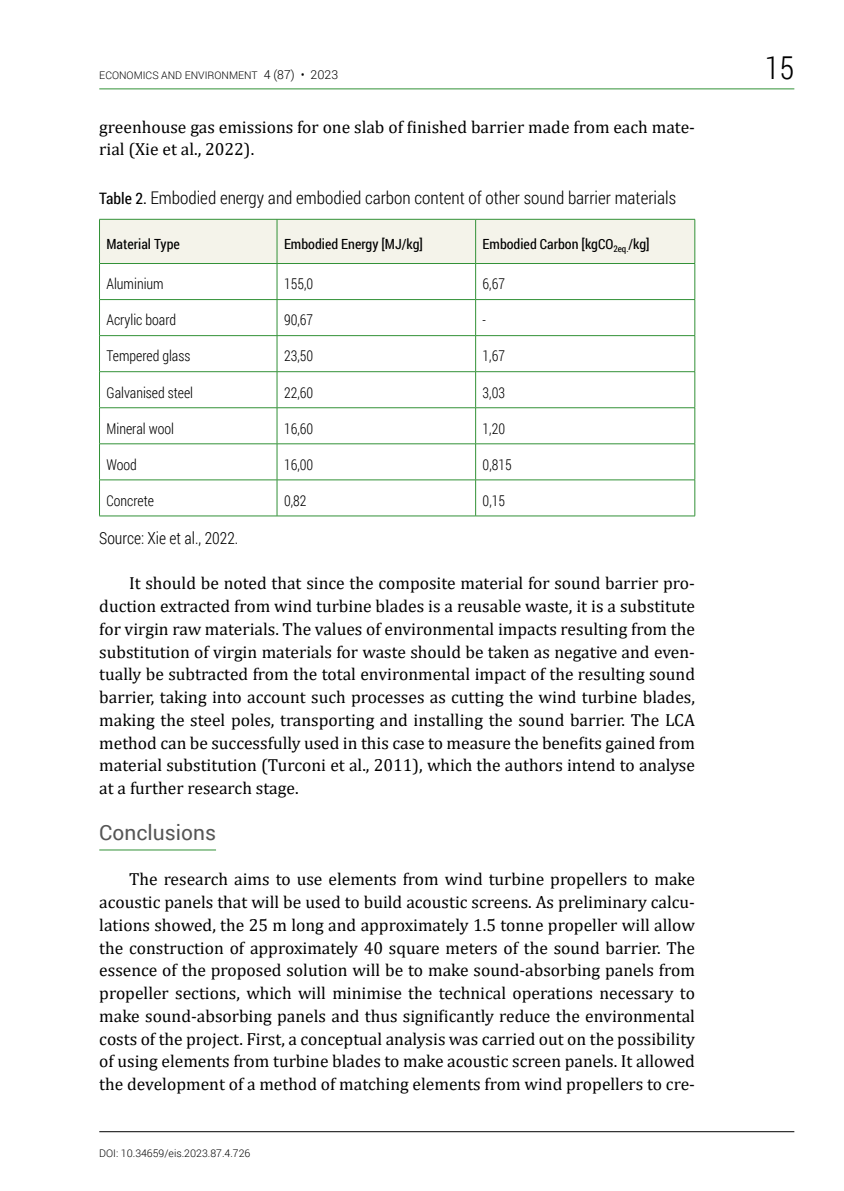
<style>
.page{position:relative;width:844px;height:1191px;background:#fff}
.page>*{position:absolute;margin:0;border:0;box-sizing:border-box;transform-origin:0 0}
.t1{font:300 31.5px "Roboto Condensed";color:#000}
.t2{font:21px "Roboto";color:#565656}
.t3{font:17.5px/22.8px "Cambria";color:#000;text-align:justify}
.t4{font:300 17.5px "Roboto Condensed";color:#000}
.t5{font:300 16.62px "Roboto Condensed";color:#000;scale:.96 1}
.t6{font:300 14.88px "Roboto Condensed";color:#000;scale:.95 1}
.t7{font:14px "Roboto Condensed";color:#000}
.t8{font:300 10.5px "Roboto";color:#000}
.s1{font-size:12.25px}
.s2{font-weight:400;font-size:15.75px}
</style>
<div class="page">
<hr style="left:99px;top:89px;width:695px;height:1px;background:#329137">
<hr style="left:99px;top:1131px;width:695px;height:1px;background:#000">
<hr style="left:99px;top:849px;width:117px;height:1px;background:#329137">
<div style="left:100px;top:220px;width:594px;height:43px;background:#f4f3ea"></div>
<hr style="left:99px;top:219px;width:178px;height:1px;background:#329137">
<hr style="left:99px;top:219px;width:1px;height:44px;background:#329137">
<hr style="left:277px;top:219px;width:198px;height:1px;background:#329137">
<hr style="left:277px;top:219px;width:1px;height:44px;background:#329137">
<hr style="left:475px;top:219px;width:219px;height:1px;background:#329137">
<hr style="left:475px;top:219px;width:1px;height:44px;background:#329137">
<hr style="left:694px;top:219px;width:1px;height:44px;background:#329137">
<hr style="left:99px;top:263px;width:178px;height:1px;background:#329137">
<hr style="left:99px;top:264px;width:1px;height:35px;background:#329137">
<hr style="left:277px;top:263px;width:198px;height:1px;background:#329137">
<hr style="left:277px;top:264px;width:1px;height:35px;background:#329137">
<hr style="left:475px;top:263px;width:219px;height:1px;background:#329137">
<hr style="left:475px;top:264px;width:1px;height:35px;background:#329137">
<hr style="left:694px;top:264px;width:1px;height:35px;background:#329137">
<hr style="left:99px;top:299px;width:178px;height:1px;background:#329137">
<hr style="left:99px;top:300px;width:1px;height:35px;background:#329137">
<hr style="left:277px;top:299px;width:198px;height:1px;background:#329137">
<hr style="left:277px;top:300px;width:1px;height:35px;background:#329137">
<hr style="left:475px;top:299px;width:219px;height:1px;background:#329137">
<hr style="left:475px;top:300px;width:1px;height:35px;background:#329137">
<hr style="left:694px;top:300px;width:1px;height:35px;background:#329137">
<hr style="left:99px;top:335px;width:178px;height:1px;background:#329137">
<hr style="left:99px;top:336px;width:1px;height:35px;background:#329137">
<hr style="left:277px;top:335px;width:198px;height:1px;background:#329137">
<hr style="left:277px;top:336px;width:1px;height:35px;background:#329137">
<hr style="left:475px;top:335px;width:219px;height:1px;background:#329137">
<hr style="left:475px;top:336px;width:1px;height:35px;background:#329137">
<hr style="left:694px;top:336px;width:1px;height:35px;background:#329137">
<hr style="left:99px;top:371px;width:178px;height:1px;background:#329137">
<hr style="left:99px;top:372px;width:1px;height:35px;background:#329137">
<hr style="left:277px;top:371px;width:198px;height:1px;background:#329137">
<hr style="left:277px;top:372px;width:1px;height:35px;background:#329137">
<hr style="left:475px;top:371px;width:219px;height:1px;background:#329137">
<hr style="left:475px;top:372px;width:1px;height:35px;background:#329137">
<hr style="left:694px;top:372px;width:1px;height:35px;background:#329137">
<hr style="left:99px;top:407px;width:178px;height:1px;background:#329137">
<hr style="left:99px;top:408px;width:1px;height:35px;background:#329137">
<hr style="left:277px;top:407px;width:198px;height:1px;background:#329137">
<hr style="left:277px;top:408px;width:1px;height:35px;background:#329137">
<hr style="left:475px;top:407px;width:219px;height:1px;background:#329137">
<hr style="left:475px;top:408px;width:1px;height:35px;background:#329137">
<hr style="left:694px;top:408px;width:1px;height:35px;background:#329137">
<hr style="left:99px;top:443px;width:178px;height:1px;background:#329137">
<hr style="left:99px;top:444px;width:1px;height:35px;background:#329137">
<hr style="left:277px;top:443px;width:198px;height:1px;background:#329137">
<hr style="left:277px;top:444px;width:1px;height:35px;background:#329137">
<hr style="left:475px;top:443px;width:219px;height:1px;background:#329137">
<hr style="left:475px;top:444px;width:1px;height:35px;background:#329137">
<hr style="left:694px;top:444px;width:1px;height:35px;background:#329137">
<hr style="left:99px;top:479px;width:178px;height:1px;background:#329137">
<hr style="left:99px;top:480px;width:1px;height:36px;background:#329137">
<hr style="left:277px;top:479px;width:198px;height:1px;background:#329137">
<hr style="left:277px;top:480px;width:1px;height:36px;background:#329137">
<hr style="left:475px;top:479px;width:219px;height:1px;background:#329137">
<hr style="left:475px;top:480px;width:1px;height:36px;background:#329137">
<hr style="left:694px;top:480px;width:1px;height:36px;background:#329137">
<hr style="left:99px;top:515px;width:178px;height:1px;background:#329137">
<hr style="left:277px;top:515px;width:198px;height:1px;background:#329137">
<hr style="left:475px;top:515px;width:219px;height:1px;background:#329137">
<p class="t8" style="left:99px;top:68px;width:240px">ECONOMICS AND ENVIRONMENT <span class="s1">4 (87) • 2023</span></p>
<p class="t3" style="left:99px;top:115px;width:597px">greenhouse gas emissions for one slab of finished barrier made from each mate&shy;rial (Xie et al., 2022).</p>
<p class="t4" style="left:99px;top:186px;width:578px"><span class="s2">Table 2.</span> Embodied energy and embodied carbon content of other sound barrier materials</p>
<p class="t7" style="left:106px;top:234px;width:75px">Material Type</p>
<p class="t7" style="left:284px;top:234px;width:140px">Embodied Energy [MJ/kg]</p>
<p class="t7" style="left:482px;top:234px;width:168px">Embodied Carbon [kgCO<sub>2eq.</sub>/kg]</p>
<p class="t6" style="left:106px;top:274px;width:62px">Aluminium</p>
<p class="t6" style="left:284px;top:274px;width:32px">155,0</p>
<p class="t6" style="left:482px;top:274px;width:25px">6,67</p>
<p class="t6" style="left:106px;top:310px;width:75px">Acrylic board</p>
<p class="t6" style="left:284px;top:310px;width:32px">90,67</p>
<p class="t6" style="left:482px;top:310px;width:5px">-</p>
<p class="t6" style="left:106px;top:346px;width:90px">Tempered glass</p>
<p class="t6" style="left:284px;top:346px;width:32px">23,50</p>
<p class="t6" style="left:482px;top:346px;width:25px">1,67</p>
<p class="t6" style="left:106px;top:382px;width:93px">Galvanised steel</p>
<p class="t6" style="left:284px;top:382px;width:32px">22,60</p>
<p class="t6" style="left:482px;top:382px;width:25px">3,03</p>
<p class="t6" style="left:106px;top:418px;width:73px">Mineral wool</p>
<p class="t6" style="left:284px;top:418px;width:32px">16,60</p>
<p class="t6" style="left:482px;top:418px;width:25px">1,20</p>
<p class="t6" style="left:106px;top:454px;width:34px">Wood</p>
<p class="t6" style="left:284px;top:454px;width:32px">16,00</p>
<p class="t6" style="left:482px;top:454px;width:32px">0,815</p>
<p class="t6" style="left:106px;top:490px;width:51px">Concrete</p>
<p class="t6" style="left:284px;top:490px;width:25px">0,82</p>
<p class="t6" style="left:482px;top:490px;width:25px">0,15</p>
<p class="t5" style="left:99px;top:526px;width:146px">Source: Xie et al., 2022.</p>
<p class="t3" style="left:99px;top:572px;width:597px;text-indent:30px">It should be noted that since the composite material for sound barrier pro&shy;duction extracted from wind turbine blades is a reusable waste, it is a substitute for virgin raw materials. The values of environmental impacts resulting from the substitution of virgin materials for waste should be taken as negative and even&shy;tually be subtracted from the total environmental impact of the resulting sound barrier, taking into account such processes as cutting the wind turbine blades, making the steel poles, transporting and installing the sound barrier. The LCA method can be successfully used in this case to measure the benefits gained from material substitution (Turconi et al., 2011), which the authors intend to analyse at a further research stage.</p>
<p class="t2" style="left:99px;top:817px;width:118px">Conclusions</p>
<p class="t3" style="left:99px;top:868px;width:597px;text-indent:30px">The research aims to use elements from wind turbine propellers to make acoustic panels that will be used to build acoustic screens. As preliminary calcu&shy;lations showed, the 25 m long and approximately 1.5 tonne propeller will allow the construction of approximately 40 square meters of the sound barrier. The essence of the proposed solution will be to make sound-absorbing panels from propeller sections, which will minimise the technical operations necessary to make sound-absorbing panels and thus significantly reduce the environmental costs of the project. First, a conceptual analysis was carried out on the possibility of using elements from turbine blades to make acoustic screen panels. It allowed the development of a method of matching elements from wind propellers to cre-</p>
<p class="t8" style="left:99px;top:1146px;width:152px">DOI: 10.34659/eis.2023.87.4.726</p>
<h1 class="t1" style="left:764px;top:46px;width:31px">15</h1>
</div>
